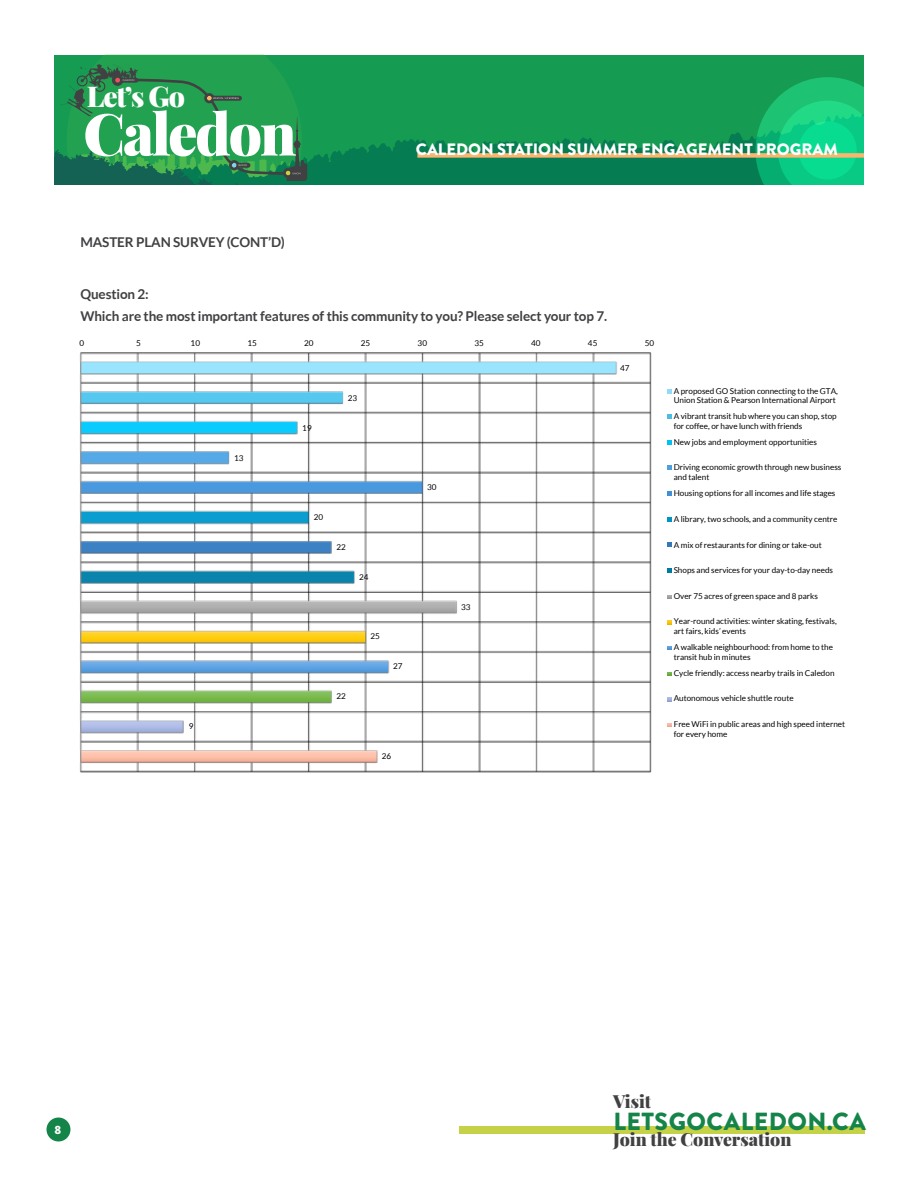
<style>
.page{position:relative;width:918px;height:1188px;background:#fff}
.page>*{position:absolute;margin:0;border:0;box-sizing:border-box;transform-origin:0 0}
.t1{font:58.2px "Playfair Display";letter-spacing:-.04em;color:#fff}
.t2{font:28.05px "Playfair Display";color:#fff}
.t3{font:900 24.75px "Brandon Grotesque";letter-spacing:.02em;color:#158449}
.t4{font:17.7px "Playfair Display";color:#414042}
.t5{font:900 16.5px "Brandon Grotesque";color:#fff}
.t6{font:14.7px "Arial";letter-spacing:-.005em;color:#000}
.p-10_bullets{font:700 13.5px/22.5px "Lato";letter-spacing:-.01em;color:#414042}
.p-10{font:700 13.5px "Lato";letter-spacing:-.01em;color:#414042}
.t7{font:900 12px "Brandon Grotesque";color:#fff}
.t8{font:8.1px/9.8px "Lato";color:#000}
</style>
<div class="page">
<div style="left:54px;top:55px;width:810px;height:130px;background:#159c52"></div>
<svg style="left:542px;top:132px;width:213px;height:53px;fill:#057c51"></svg>
<svg style="left:54px;top:139px;width:488px;height:46px;background:#077f51"></svg>
<svg style="left:61px;top:54px;width:349px;height:131px"></svg>
<div style="left:459px;top:1126px;width:406px;height:8px;background:#c5d147"></div>
<svg style="left:755px;top:77px;width:109px;height:108px;background:#11c47a"></svg>
<div style="left:417px;top:153px;width:447px;height:5px;background:#fbb56f"></div>
<div style="left:47px;top:1118px;width:23px;height:24px;background:#158449;border-radius:50%"></div>
<svg style="left:80px;top:352px;width:592px;height:421px"></svg>
<h2 class="t2" style="left:87px;top:75px;width:100px">Let’s Go</h2>
<h1 class="t1" style="left:83px;top:88px;width:215px">Caledon</h1>
<h3 class="t5" style="left:416px;top:137px;width:423px">CALEDON STATION SUMMER ENGAGEMENT PROGRAM</h3>
<p class="p-10" style="left:80px;top:234px;width:206px">MASTER PLAN SURVEY (CONT’D)</p>
<p class="p-10_bullets" style="left:80px;top:282px;width:528px">Question 2:<br>Which are the most important features of this community to you? Please select your top 7.</p>
<p class="t8" style="left:79px;top:338px;width:6px">0</p>
<p class="t8" style="left:136px;top:338px;width:6px">5</p>
<p class="t8" style="left:191px;top:338px;width:11px">10</p>
<p class="t8" style="left:247px;top:338px;width:11px">15</p>
<p class="t8" style="left:304px;top:338px;width:11px">20</p>
<p class="t8" style="left:361px;top:338px;width:11px">25</p>
<p class="t8" style="left:418px;top:338px;width:11px">30</p>
<p class="t8" style="left:474px;top:338px;width:11px">35</p>
<p class="t8" style="left:531px;top:338px;width:11px">40</p>
<p class="t8" style="left:588px;top:338px;width:11px">45</p>
<p class="t8" style="left:645px;top:338px;width:11px">50</p>
<p class="t8" style="left:620px;top:363px;width:11px">47</p>
<p class="t8" style="left:348px;top:393px;width:11px">23</p>
<p class="t8" style="left:302px;top:423px;width:11px">19</p>
<p class="t8" style="left:234px;top:453px;width:11px">13</p>
<p class="t8" style="left:427px;top:483px;width:11px">30</p>
<p class="t8" style="left:314px;top:512px;width:11px">20</p>
<p class="t8" style="left:336px;top:542px;width:11px">22</p>
<p class="t8" style="left:359px;top:572px;width:11px">24</p>
<p class="t8" style="left:461px;top:602px;width:11px">33</p>
<p class="t8" style="left:370px;top:632px;width:11px">25</p>
<p class="t8" style="left:393px;top:661px;width:11px">27</p>
<p class="t8" style="left:336px;top:691px;width:11px">22</p>
<p class="t8" style="left:189px;top:721px;width:6px">9</p>
<p class="t8" style="left:382px;top:751px;width:11px">26</p>
<p class="t6" style="left:443px;top:312px;width:135px">Which are the mos...</p>
<p class="t8" style="left:674px;top:386px;width:166px">A proposed GO Station connecting to the GTA,<br>Union Station &amp; Pearson International Airport</p>
<p class="t8" style="left:674px;top:411px;width:165px">A vibrant transit hub where you can shop, stop for coffee, or have lunch with friends</p>
<p class="t8" style="left:674px;top:437px;width:145px">New jobs and employment opportunities</p>
<p class="t8" style="left:674px;top:463px;width:169px">Driving economic growth through new business and talent</p>
<p class="t8" style="left:674px;top:488px;width:163px">Housing options for all incomes and life stages</p>
<p class="t8" style="left:674px;top:514px;width:165px">A library, two schools, and a community centre</p>
<p class="t8" style="left:674px;top:540px;width:150px">A mix of restaurants for dining or take-out</p>
<p class="t8" style="left:674px;top:565px;width:161px">Shops and services for your day-to-day needs</p>
<p class="t8" style="left:674px;top:591px;width:146px">Over 75 acres of green space and 8 parks</p>
<p class="t8" style="left:674px;top:617px;width:164px">Year-round activities: winter skating, festivals, art fairs, kids’ events</p>
<p class="t8" style="left:674px;top:642px;width:161px">A walkable neighbourhood: from home to the transit hub in minutes</p>
<p class="t8" style="left:674px;top:668px;width:162px">Cycle friendly: access nearby trails in Caledon</p>
<p class="t8" style="left:674px;top:694px;width:121px">Autonomous vehicle shuttle route</p>
<p class="t8" style="left:674px;top:719px;width:173px">Free WiFi in public areas and high speed internet for every home</p>
<h3 class="t7" style="left:54px;top:1121px;width:8px">8</h3>
<h3 class="t4" style="left:613px;top:1088px;width:39px">Visit</h3>
<h3 class="t3" style="left:613px;top:1104px;width:254px">LETSGOCALEDON.CA</h3>
<h3 class="t4" style="left:613px;top:1125px;width:180px">Join the Conversation</h3>
</div>
